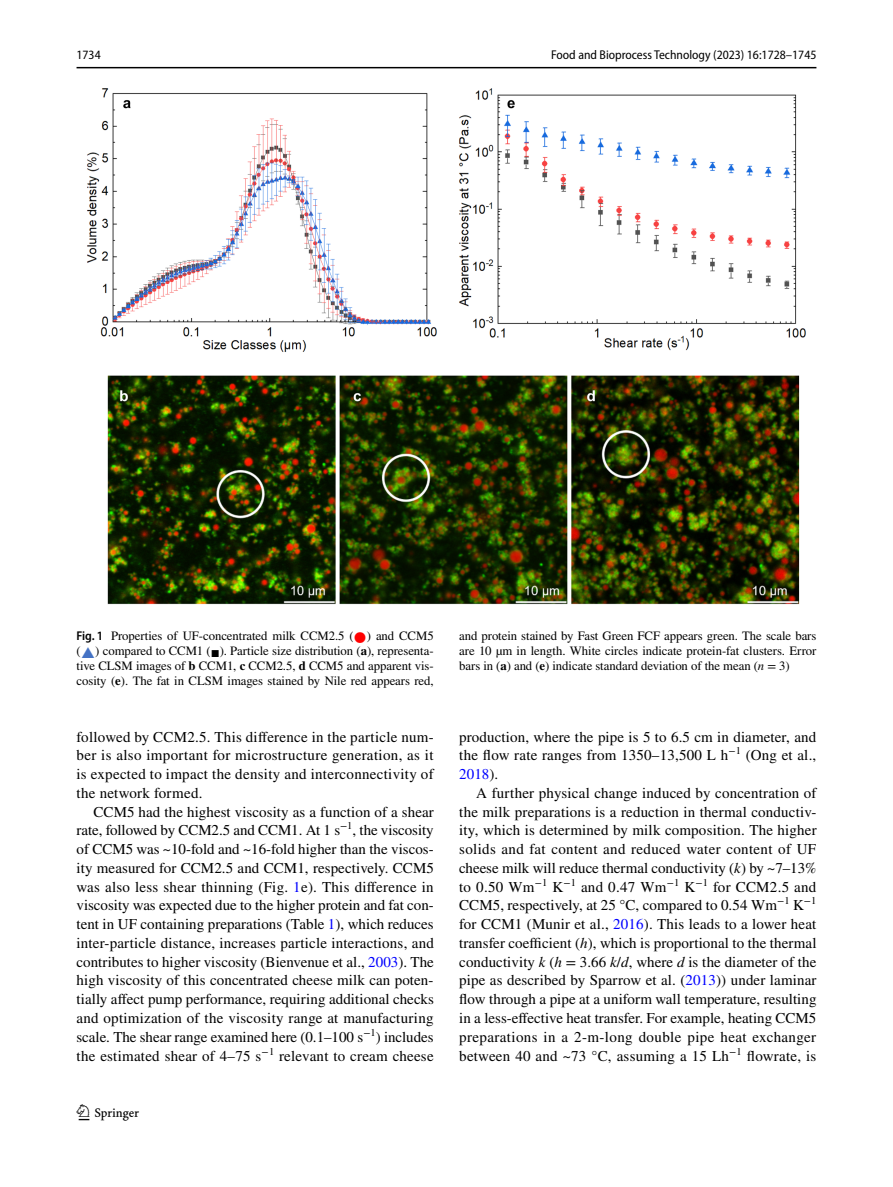
<style>
.page{position:relative;width:893px;height:1187px;background:#fff}
.page>*{position:absolute;margin:0;border:0;box-sizing:border-box;transform-origin:0 0}
.t1{font:22.5px "Springnew Regular 3";color:#000}
.t2{font:15px/18.8px "STIX";letter-spacing:.015em;color:#000;text-align:justify}
.t3{font:12.75px/15px "STIX";letter-spacing:-.005em;color:#000;text-align:justify}
.t4{font:semi-condensed 12.75px "Myriad Pro";color:#000}
.s1{font-family:"Myriad Pro";font-weight:600;font-stretch:semi-condensed}
.s2{font-family:"Times New Roman PSMT2";font-size:15px}
.s3{font-weight:700}
.s4{font-style:italic}
.s5{color:#00f}
</style>
<div class="page">
<hr style="left:77px;top:67px;width:739px;height:1px;background:#000">
<img style="left:87px;top:88px;width:719px;height:517px">
<p class="t4" style="left:77px;top:48px;width:26px">1734</p>
<p class="t4" style="left:551px;top:48px;width:267px">Food and Bioprocess Technology (2023) 16:1728–1745</p>
<p class="t3" style="left:77px;top:629px;width:359px"><span class="s1">Fig. 1</span> Properties of UF-concentrated milk CCM2.5 ( ) and CCM5 ( ) compared to CCM1 (<span class="s2">■</span>). Particle size distribution (<span class="s3">a</span>), representa&shy;tive CLSM images of <span class="s3">b</span> CCM1, <span class="s3">c</span> CCM2.5, <span class="s3">d</span> CCM5 and apparent vis&shy;cosity (<span class="s3">e</span>). The fat in CLSM images stained by Nile red appears red,</p>
<p class="t3" style="left:459px;top:629px;width:359px">and protein stained by Fast Green FCF appears green. The scale bars are 10 µm in length. White circles indicate protein-fat clusters. Error bars in (<span class="s3">a</span>) and (<span class="s3">e</span>) indicate standard deviation of the mean (<span class="s4">n</span> = 3)</p>
<p class="t2" style="left:77px;top:728px;width:359px">followed by CCM2.5. This difference in the particle num&shy;ber is also important for microstructure generation, as it is expected to impact the density and interconnectivity of the network formed.</p>
<p class="t2" style="left:77px;top:803px;width:359px;text-indent:17px">CCM5 had the highest viscosity as a function of a shear rate, followed by CCM2.5 and CCM1. At 1 s<sup>−1</sup>, the viscosity of CCM5 was ~10-fold and ~16-fold higher than the viscos&shy;ity measured for CCM2.5 and CCM1, respectively. CCM5 was also less shear thinning (Fig. <span class="s5">1</span>e). This difference in viscosity was expected due to the higher protein and fat con&shy;tent in UF containing preparations (Table <span class="s5">1</span>), which reduces inter-particle distance, increases particle interactions, and contributes to higher viscosity (Bienvenue et al., <span class="s5">2003</span>). The high viscosity of this concentrated cheese milk can poten&shy;tially affect pump performance, requiring additional checks and optimization of the viscosity range at manufacturing scale. The shear range examined here (0.1–100 s<sup>−1</sup>) includes the estimated shear of 4–75 s<sup>−1</sup> relevant to cream cheese</p>
<h1 class="t1" style="left:79px;top:1104px;width:62px">1 3</h1>
<p class="t2" style="left:459px;top:728px;width:359px">production, where the pipe is 5 to 6.5 cm in diameter, and the flow rate ranges from 1350–13,500 L h<sup>−1</sup> (Ong et al., <span class="s5">2018</span>).</p>
<p class="t2" style="left:459px;top:784px;width:359px;text-indent:17px">A further physical change induced by concentration of the milk preparations is a reduction in thermal conductiv&shy;ity, which is determined by milk composition. The higher solids and fat content and reduced water content of UF cheese milk will reduce thermal conductivity (<span class="s4">k</span>) by ~7–13% to 0.50 Wm<sup>−1</sup> K<sup>−1</sup> and 0.47 Wm<sup>−1</sup> K<sup>−1</sup> for CCM2.5 and CCM5, respectively, at 25 °C, compared to 0.54 Wm<sup>−1</sup> K<sup>−1 </sup>for CCM1 (Munir et al., <span class="s5">2016</span>). This leads to a lower heat transfer coefficient (<span class="s4">h</span>), which is proportional to the thermal conductivity <span class="s4">k</span> (<span class="s4">h</span> = 3.66 <span class="s4">k</span>/<span class="s4">d</span>, where <span class="s4">d</span> is the diameter of the pipe as described by Sparrow et al. (<span class="s5">2013</span>)) under laminar flow through a pipe at a uniform wall temperature, resulting in a less-effective heat transfer. For example, heating CCM5 preparations in a 2-m-long double pipe heat exchanger between 40 and ~73 °C, assuming a 15 Lh<sup>−1</sup> flowrate, is</p>
</div>
